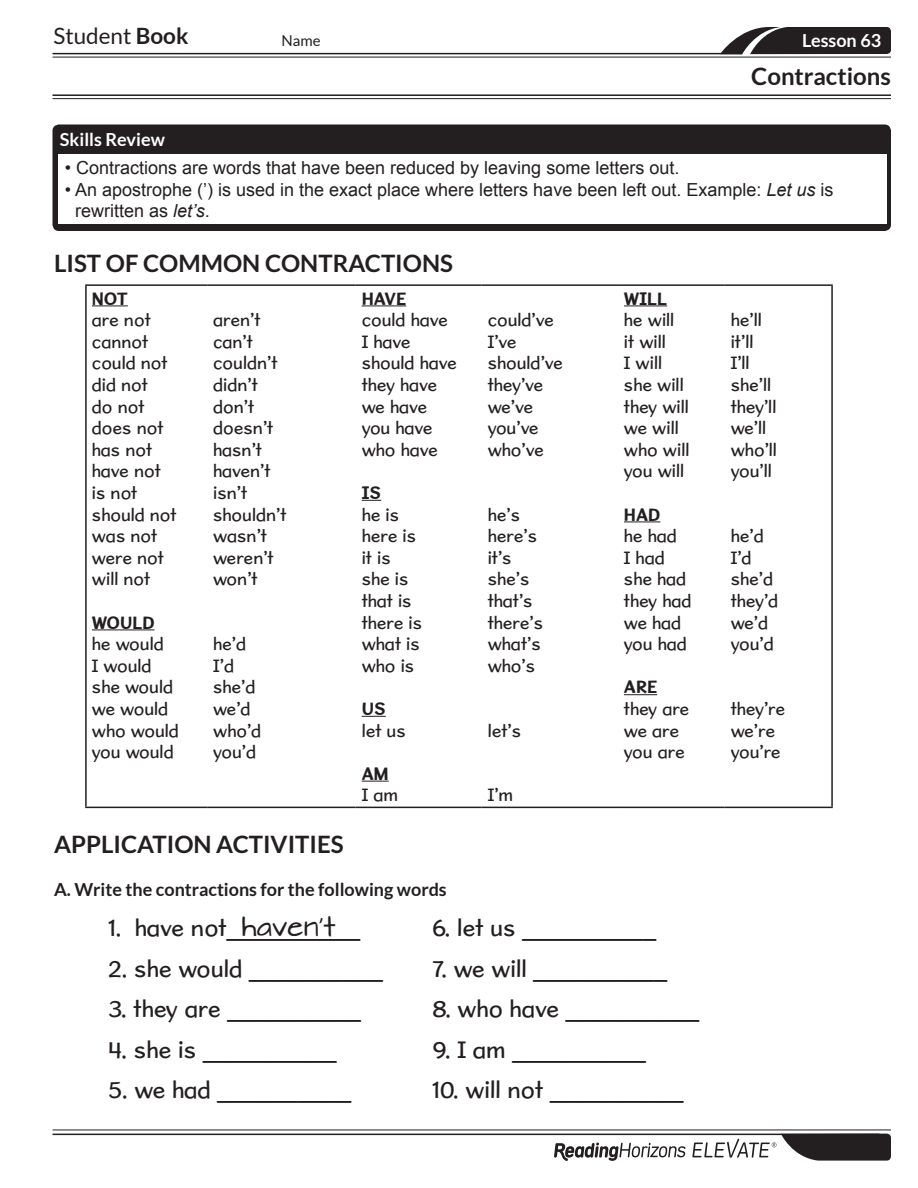
<style>
.page{position:relative;width:918px;height:1188px;background:#fff}
.page>*{position:absolute;margin:0;border:0;box-sizing:border-box;transform-origin:0 0}
.t1{font:24px "Arial";color:#231f20}
.t2{font:700 24px "Lato";color:#231f20}
.t3{font:24px "Card Edu Rg";color:#231f20}
.t4{font:24px "Architects Daughter";color:#231f20}
.t5{font:22.5px "Lato";color:#231f20}
.t6{font:18px/21.6px "Card Edu Rg";color:#231f20}
.t7{font:18px/21.6px "Arial";color:#231f20}
.t8{font:700 18px "Lato";color:#231f20}
.t9{font:700 18px "Lato";color:#fff}
.t10{font:15px "Lato";color:#231f20}
.s1{font-weight:700}
.s2{font-style:italic}
.s3{font-family:"Card Edu Rg"}
.s4{font-family:"Arial"}
</style>
<div class="page">
<svg style="left:720px;top:27px;width:171px;height:27px;background:#403d3e"></svg>
<hr style="left:52px;top:53px;width:690px;height:1px;background:#231f20">
<hr style="left:52px;top:1134px;width:827px;height:1px;background:#231f20">
<hr style="left:52px;top:1130px;width:839px;height:1px;background:#231f20">
<hr style="left:52px;top:94px;width:839px;height:2px;background:#231f20">
<hr style="left:52px;top:57px;width:839px;height:1px;background:#231f20">
<hr style="left:52px;top:98px;width:839px;height:1px;background:#231f20">
<svg style="left:692px;top:1134px;width:199px;height:27px"></svg>
<svg style="left:554px;top:1143px;width:132px;height:18px"></svg>
<hr style="left:85px;top:284px;width:122px;height:2px;background:#231f20">
<hr style="left:85px;top:286px;width:2px;height:521px;background:#231f20">
<hr style="left:207px;top:284px;width:149px;height:2px;background:#231f20">
<hr style="left:356px;top:284px;width:126px;height:2px;background:#231f20">
<hr style="left:482px;top:284px;width:136px;height:2px;background:#231f20">
<hr style="left:618px;top:284px;width:107px;height:2px;background:#231f20">
<hr style="left:725px;top:284px;width:108px;height:2px;background:#231f20">
<hr style="left:831px;top:286px;width:2px;height:521px;background:#231f20">
<hr style="left:85px;top:807px;width:122px;height:1px;background:#231f20">
<hr style="left:207px;top:807px;width:149px;height:1px;background:#231f20">
<hr style="left:356px;top:807px;width:126px;height:1px;background:#231f20">
<hr style="left:482px;top:807px;width:136px;height:1px;background:#231f20">
<hr style="left:618px;top:807px;width:107px;height:1px;background:#231f20">
<hr style="left:725px;top:807px;width:108px;height:1px;background:#231f20">
<hr style="left:92px;top:305px;width:36px;height:1px;background:#231f20">
<hr style="left:92px;top:629px;width:63px;height:1px;background:#231f20">
<hr style="left:362px;top:305px;width:44px;height:1px;background:#231f20">
<svg style="left:362px;top:500px;width:19px;height:1px"></svg>
<svg style="left:362px;top:716px;width:24px;height:1px"></svg>
<svg style="left:362px;top:781px;width:27px;height:1px"></svg>
<hr style="left:624px;top:305px;width:43px;height:1px;background:#231f20">
<hr style="left:624px;top:521px;width:36px;height:1px;background:#231f20">
<hr style="left:624px;top:694px;width:33px;height:1px;background:#231f20">
<div style="left:52px;top:125px;width:839px;height:106px;background:#231f20;border-radius:6px"></div>
<div style="left:58px;top:154px;width:829px;height:70px;background:#fff"></div>
<div style="left:849px;top:1142px;width:37px;height:16px;background:#231f20"></div>
<p class="t5" style="left:53px;top:23px;width:137px">Student <span class="s1">Book</span></p>
<p class="t10" style="left:281px;top:32px;width:41px">Name</p>
<p class="t9" style="left:802px;top:30px;width:81px">Lesson 63</p>
<p class="t2" style="left:751px;top:63px;width:141px">Contractions</p>
<p class="t9" style="left:60px;top:129px;width:106px">Skills Review</p>
<p class="t7" style="left:65px;top:157px;width:616px">• Contractions are words that have been reduced by leaving some letters out.</p>
<p class="t7" style="left:75px;top:179px;width:760px;text-indent:-10px">• An apostrophe (’) is used in the exact place where letters have been left out. Example: <span class="s2">Let us</span> is rewritten as <span class="s2">let’s</span>.</p>
<p class="t2" style="left:54px;top:250px;width:400px">LIST OF COMMON CONTRACTIONS</p>
<p class="t6" style="left:92px;top:287px;width:86px"><span class="s1">NOT<br></span>are not cannot could not did not<br>do not does not has not have not is not should not was not were not will not</p>
<p class="t6" style="left:92px;top:611px;width:88px"><span class="s1">WOULD<br></span>he would<br>I would she would we would who would you would</p>
<p class="t6" style="left:362px;top:287px;width:97px"><span class="s1">HAVE<br></span>could have<br>I have should have they have we have you have who have</p>
<p class="t6" style="left:362px;top:482px;width:62px"><span class="s1">IS<br></span>he is here is it is she is that is there is what is who is</p>
<p class="t6" style="left:362px;top:698px;width:46px"><span class="s1">US </span>let us</p>
<p class="t6" style="left:362px;top:763px;width:38px"><span class="s1">AM<br></span>I am</p>
<p class="t6" style="left:213px;top:309px;width:75px">aren’t can’t couldn’t didn’t don’t doesn’t hasn’t haven’t isn’t shouldn’t wasn’t weren’t won’t</p>
<p class="t6" style="left:213px;top:633px;width:50px">he’d<br>I’d she’d we’d who’d you’d</p>
<p class="t6" style="left:488px;top:309px;width:77px">could’ve<br>I’ve should’ve they’ve we’ve you’ve who’ve</p>
<p class="t6" style="left:488px;top:503px;width:57px">he’s here’s it’s she’s that’s there’s what’s who’s</p>
<p class="t6" style="left:488px;top:719px;width:35px">let’s</p>
<p class="t6" style="left:488px;top:784px;width:27px">I’m</p>
<p class="t6" style="left:624px;top:287px;width:67px"><span class="s1">WILL </span>he will<br>it will<br>I will she will they will we will who will you will</p>
<p class="t6" style="left:624px;top:503px;width:69px"><span class="s1">HAD<br></span>he had<br>I had she had they had we had you had</p>
<p class="t6" style="left:624px;top:676px;width:67px"><span class="s1">ARE </span>they are we are you are</p>
<p class="t2" style="left:54px;top:830px;width:291px">APPLICATION ACTIVITIES</p>
<p class="t8" style="left:54px;top:879px;width:394px">A. Write the contractions for the following words</p>
<p class="t1" style="left:108px;top:912px;width:253px"><span class="s3">1. have not</span>__________</p>
<p class="t1" style="left:432px;top:912px;width:225px"><span class="s3">6. let us</span> __________</p>
<p class="t3" style="left:108px;top:954px;width:276px">2. she would <span class="s4">__________</span></p>
<p class="t1" style="left:432px;top:953px;width:236px"><span class="s3">7. we will</span> __________</p>
<p class="t1" style="left:108px;top:993px;width:254px"><span class="s3">3. they are</span> __________</p>
<p class="t1" style="left:432px;top:993px;width:269px"><span class="s3">8. who have</span> __________</p>
<p class="t1" style="left:108px;top:1034px;width:230px"><span class="s3">4. she is</span> __________</p>
<p class="t1" style="left:432px;top:1034px;width:215px"><span class="s3">9. I am</span> __________</p>
<p class="t1" style="left:108px;top:1074px;width:244px"><span class="s3">5. we had</span> __________</p>
<p class="t3" style="left:432px;top:1075px;width:253px">10. will not <span class="s4">__________</span></p>
<p class="t4" style="left:242px;top:914px;width:95px">haven’t</p>
<p class="t6" style="left:731px;top:309px;width:48px">he’ll it’ll<br>I’ll she’ll they’ll we’ll who’ll you’ll</p>
<p class="t6" style="left:731px;top:525px;width:49px">he’d<br>I’d she’d they’d we’d you’d</p>
<p class="t6" style="left:731px;top:698px;width:56px">they’re we’re you’re</p>
</div>
